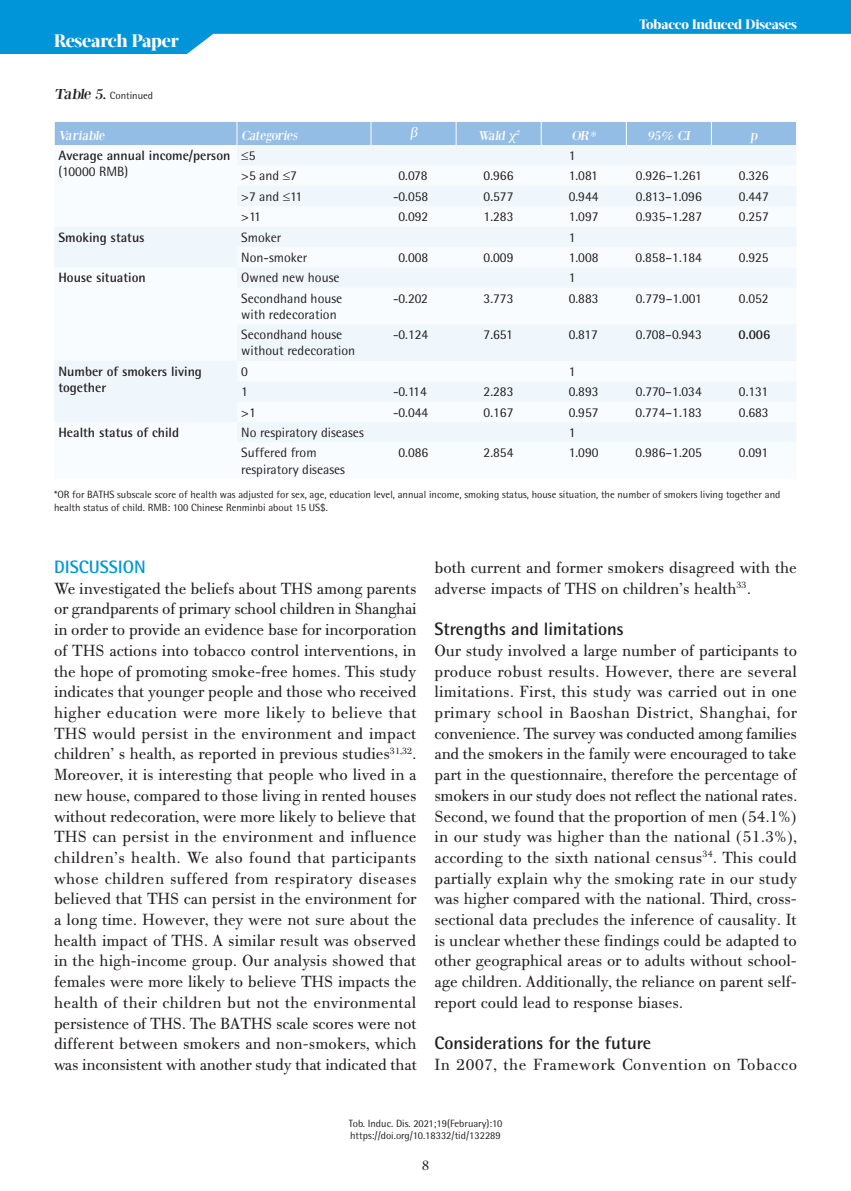
<style>
.page{position:relative;width:851px;height:1191px;background:#fff}
.page>*{position:absolute;margin:0;border:0;box-sizing:border-box;transform-origin:0 0}
.t1{font:700 18px "Rotis Semi Sans Hel";color:#231f20}
.t2{font:800 18px "Acta Display W04";letter-spacing:-.01em;color:#fff}
.t3{font:700 18px "Rotis Semi Sans Hel";color:#0095d9}
.t4{font:17.25px/20.7px "PF Bodoni Text";letter-spacing:-.005em;color:#231f20;text-align:justify}
.t5{font:17.25px "PF Bodoni Text";letter-spacing:.03em;color:#231f20}
.t6{font:15px "PF Bodoni Text";color:#231f20}
.t7{font:13.5px/16.2px "Rotis Semi Sans Hel";color:#231f20}
.t8{font:700 13.5px/16.2px "Rotis Semi Sans Hel";color:#231f20}
.t9{font:13.5px "Bodoni XT";color:#fff}
.t10{font:800 13.5px "Acta Display W04";letter-spacing:-.01em;color:#fff}
.t11{font:13.5px "Georgia";color:#fff}
.t12{font:10.5px/12.6px "Rotis Semi Sans Hel";color:#231f20}
.s1{font-family:"Bodoni XT";font-size:15px}
.s2{font-family:"Georgia"}
</style>
<div class="page">
<svg style="left:0;top:0;width:850px;height:54px;fill:#0095d9"></svg>
<svg style="left:54px;top:145px;width:742px;height:297px"></svg>
<div style="left:54px;top:121px;width:742px;height:24px;background:#93bde5"></div>
<p class="t2" style="left:54px;top:30px;width:126px">Research Paper</p>
<p class="t12" style="left:54px;top:89px;width:101px"><span class="s1">Table 5.</span> Continued</p>
<p class="t10" style="left:639px;top:17px;width:159px">Tobacco Induced Diseases</p>
<p class="t9" style="left:58px;top:127px;width:50px">Variable</p>
<p class="t9" style="left:241px;top:127px;width:60px">Categories</p>
<p class="t11" style="left:409px;top:124px;width:12px">β</p>
<p class="t9" style="left:477px;top:127px;width:45px">Wald <span class="s2">χ</span><sup>2</sup></p>
<p class="t9" style="left:571px;top:127px;width:28px">OR*</p>
<p class="t9" style="left:647px;top:127px;width:47px">95% CI</p>
<p class="t9" style="left:750px;top:127px;width:11px">p</p>
<p class="t8" style="left:58px;top:147px;width:173px">Average annual income/person</p>
<p class="t7" style="left:58px;top:163px;width:71px">(10000 RMB)</p>
<p class="t7" style="left:241px;top:147px;width:16px">≤5</p>
<p class="t7" style="left:568px;top:147px;width:8px">1</p>
<p class="t7" style="left:241px;top:168px;width:57px">&gt;5 and ≤7</p>
<p class="t7" style="left:398px;top:168px;width:31px">0.078</p>
<p class="t7" style="left:483px;top:168px;width:31px">0.966</p>
<p class="t7" style="left:568px;top:168px;width:31px">1.081</p>
<p class="t7" style="left:635px;top:168px;width:67px">0.926–1.261</p>
<p class="t7" style="left:738px;top:168px;width:31px">0.326</p>
<p class="t7" style="left:241px;top:188px;width:63px">&gt;7 and ≤11</p>
<p class="t7" style="left:393px;top:188px;width:37px">-0.058</p>
<p class="t7" style="left:483px;top:188px;width:31px">0.577</p>
<p class="t7" style="left:568px;top:188px;width:31px">0.944</p>
<p class="t7" style="left:635px;top:188px;width:67px">0.813–1.096</p>
<p class="t7" style="left:738px;top:188px;width:31px">0.447</p>
<p class="t7" style="left:241px;top:208px;width:21px">&gt;11</p>
<p class="t7" style="left:398px;top:208px;width:31px">0.092</p>
<p class="t7" style="left:483px;top:208px;width:31px">1.283</p>
<p class="t7" style="left:568px;top:208px;width:31px">1.097</p>
<p class="t7" style="left:635px;top:208px;width:68px">0.935–1.287</p>
<p class="t7" style="left:738px;top:208px;width:31px">0.257</p>
<p class="t8" style="left:58px;top:229px;width:88px">Smoking status</p>
<p class="t7" style="left:241px;top:229px;width:42px">Smoker</p>
<p class="t7" style="left:568px;top:229px;width:8px">1</p>
<p class="t7" style="left:241px;top:249px;width:68px">Non-smoker</p>
<p class="t7" style="left:398px;top:249px;width:31px">0.008</p>
<p class="t7" style="left:483px;top:249px;width:31px">0.009</p>
<p class="t7" style="left:568px;top:249px;width:31px">1.008</p>
<p class="t7" style="left:635px;top:249px;width:68px">0.858–1.184</p>
<p class="t7" style="left:738px;top:249px;width:31px">0.925</p>
<p class="t8" style="left:58px;top:269px;width:89px">House situation</p>
<p class="t7" style="left:241px;top:269px;width:100px">Owned new house</p>
<p class="t7" style="left:568px;top:269px;width:8px">1</p>
<p class="t7" style="left:241px;top:290px;width:102px">Secondhand house with redecoration</p>
<p class="t7" style="left:393px;top:290px;width:37px">-0.202</p>
<p class="t7" style="left:483px;top:290px;width:31px">3.773</p>
<p class="t7" style="left:568px;top:290px;width:31px">0.883</p>
<p class="t7" style="left:635px;top:290px;width:67px">0.779–1.001</p>
<p class="t7" style="left:738px;top:290px;width:31px">0.052</p>
<p class="t7" style="left:241px;top:326px;width:115px">Secondhand house without redecoration</p>
<p class="t7" style="left:393px;top:326px;width:37px">-0.124</p>
<p class="t7" style="left:483px;top:326px;width:31px">7.651</p>
<p class="t7" style="left:568px;top:326px;width:31px">0.817</p>
<p class="t7" style="left:635px;top:326px;width:67px">0.708–0.943</p>
<p class="t8" style="left:738px;top:326px;width:33px">0.006</p>
<p class="t8" style="left:58px;top:363px;width:145px">Number of smokers living together</p>
<p class="t7" style="left:241px;top:363px;width:8px">0</p>
<p class="t7" style="left:568px;top:363px;width:8px">1</p>
<p class="t7" style="left:241px;top:383px;width:8px">1</p>
<p class="t7" style="left:393px;top:383px;width:35px">-0.114</p>
<p class="t7" style="left:483px;top:383px;width:31px">2.283</p>
<p class="t7" style="left:568px;top:383px;width:31px">0.893</p>
<p class="t7" style="left:635px;top:383px;width:67px">0.770–1.034</p>
<p class="t7" style="left:738px;top:383px;width:31px">0.131</p>
<p class="t7" style="left:241px;top:404px;width:16px">&gt;1</p>
<p class="t7" style="left:393px;top:404px;width:37px">-0.044</p>
<p class="t7" style="left:483px;top:404px;width:31px">0.167</p>
<p class="t7" style="left:568px;top:404px;width:31px">0.957</p>
<p class="t7" style="left:635px;top:404px;width:68px">0.774–1.183</p>
<p class="t7" style="left:738px;top:404px;width:31px">0.683</p>
<p class="t8" style="left:58px;top:424px;width:122px">Health status of child</p>
<p class="t7" style="left:241px;top:424px;width:124px">No respiratory diseases</p>
<p class="t7" style="left:568px;top:424px;width:8px">1</p>
<p class="t7" style="left:241px;top:444px;width:105px">Suffered from respiratory diseases</p>
<p class="t7" style="left:398px;top:444px;width:31px">0.086</p>
<p class="t7" style="left:483px;top:444px;width:31px">2.854</p>
<p class="t7" style="left:568px;top:444px;width:31px">1.090</p>
<p class="t7" style="left:635px;top:444px;width:68px">0.986–1.205</p>
<p class="t7" style="left:738px;top:444px;width:31px">0.091</p>
<p class="t12" style="left:54px;top:488px;width:727px">*OR for BATHS subscale score of health was adjusted for sex, age, education level, annual income, smoking status, house situation, the number of smokers living together and health status of child. RMB: 100 Chinese Renminbi about 15 US$.</p>
<p class="t3" style="left:54px;top:556px;width:93px">DISCUSSION</p>
<p class="t4" style="left:54px;top:578px;width:364px">We investigated the beliefs about THS among parents or grandparents of primary school children in Shanghai in order to provide an evidence base for incorporation of THS actions into tobacco control interventions, in the hope of promoting smoke-free homes. This study indicates that younger people and those who received higher education were more likely to believe that THS would persist in the environment and impact children’ s health, as reported in previous studies<sup>31,32</sup>.<br>Moreover, it is interesting that people who lived in a new house, compared to those living in rented houses without redecoration, were more likely to believe that THS can persist in the environment and influence children’s health. We also found that participants whose children suffered from respiratory diseases believed that THS can persist in the environment for a long time. However, they were not sure about the health impact of THS. A similar result was observed in the high-income group. Our analysis showed that females were more likely to believe THS impacts the health of their children but not the environmental persistence of THS. The BATHS scale scores were not different between smokers and non-smokers, which was inconsistent with another study that indicated that</p>
<p class="t4" style="left:434px;top:557px;width:364px">both current and former smokers disagreed with the adverse impacts of THS on children’s health<sup>33</sup>.</p>
<p class="t1" style="left:434px;top:618px;width:191px">Strengths and limitations</p>
<p class="t4" style="left:434px;top:640px;width:364px">Our study involved a large number of participants to produce robust results. However, there are several limitations. First, this study was carried out in one primary school in Baoshan District, Shanghai, for convenience. The survey was conducted among families and the smokers in the family were encouraged to take part in the questionnaire, therefore the percentage of smokers in our study does not reflect the national rates.<br>Second, we found that the proportion of men (54.1%) in our study was higher than the national (51.3%), according to the sixth national census<sup>34</sup>. This could partially explain why the smoking rate in our study was higher compared with the national. Third, cross&shy;sectional data precludes the inference of causality. It is unclear whether these findings could be adapted to other geographical areas or to adults without school&shy;age children. Additionally, the reliance on parent self&shy;report could lead to response biases.</p>
<p class="t1" style="left:434px;top:1032px;width:218px">Considerations for the future</p>
<p class="t5" style="left:434px;top:1055px;width:364px">In 2007, the Framework Convention on Tobacco</p>
<p class="t12" style="left:348px;top:1116px;width:155px">Tob. Induc. Dis. 2021;19(February):10 https://doi.org/10.18332/tid/132289</p>
<p class="t6" style="left:421px;top:1156px;width:9px">8</p>
</div>
